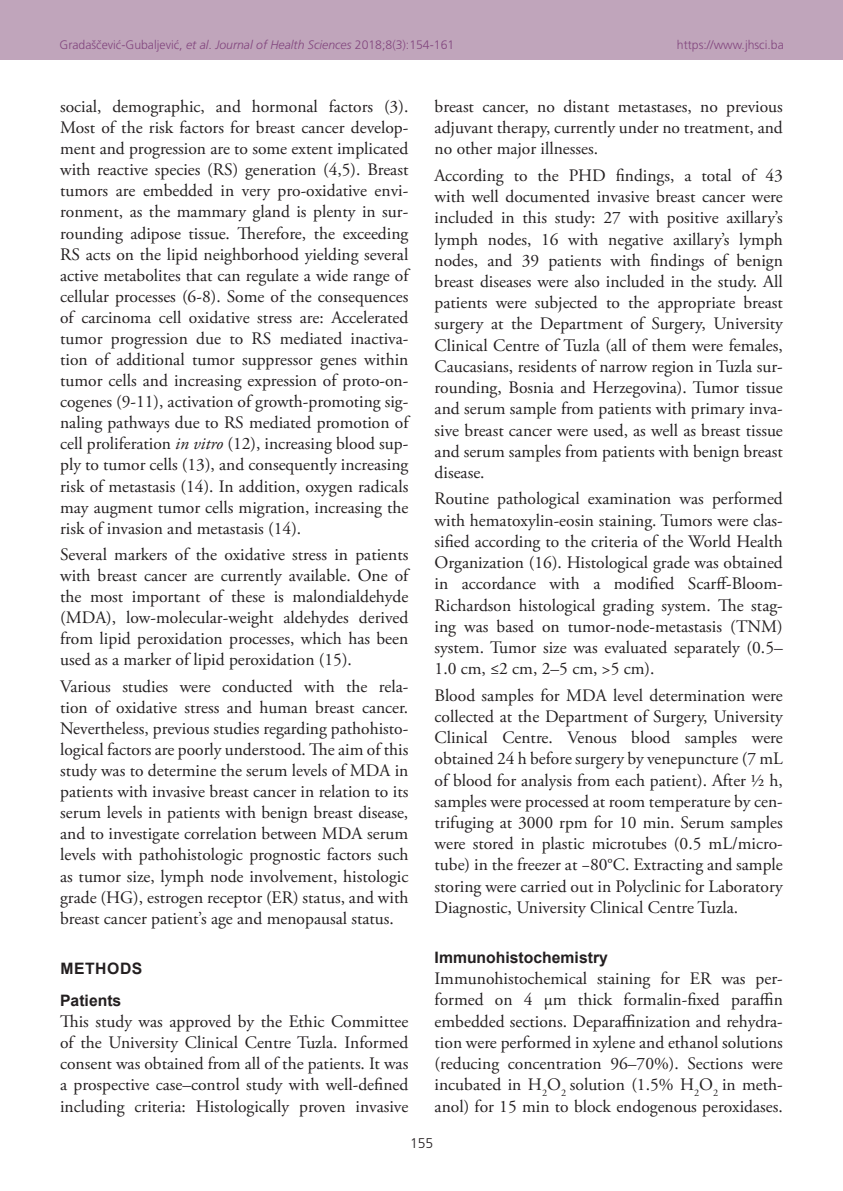
<style>
.page{position:relative;width:843px;height:1191px;background:#fff}
.page>*{position:absolute;margin:0;border:0;box-sizing:border-box;transform-origin:0 0}
.TX{font:17.5px/21px "Adobe Garamond Pro";color:#231f20;text-align:justify}
.t1{font:700 15.75px "Arial";color:#231f20}
.t2{font:700 15.75px "Arial";letter-spacing:.035em;color:#231f20}
.RF{font:300 14px "Frutiger CE";color:#231f20}
.RH{font:300 12.25px "Frutiger CE";color:#82467e}
.s1{font-style:italic}
</style>
<div class="page">
<div style="left:0;top:0;width:843px;height:60px;background:#c0a5bb"></div>
<p class="RH" style="left:60px;top:37px;width:396px">Gradaščević-Gubaljević, <span class="s1">et al</span>. <span class="s1">Journal of Health Sciences</span> 2018;8(3):154-161</p>
<p class="RH" style="left:677px;top:37px;width:108px">https://www.jhsci.ba</p>
<p class="TX" style="left:60px;top:97px;width:350px">social, demographic, and hormonal factors (3).<br>Most of the risk factors for breast cancer develop&shy;ment and progression are to some extent implicated with reactive species (RS) generation (4,5). Breast tumors are embedded in very pro-oxidative envi&shy;ronment, as the mammary gland is plenty in sur&shy;rounding adipose tissue. Therefore, the exceeding RS acts on the lipid neighborhood yielding several active metabolites that can regulate a wide range of cellular processes (6-8). Some of the consequences of carcinoma cell oxidative stress are: Accelerated tumor progression due to RS mediated inactiva&shy;tion of additional tumor suppressor genes within tumor cells and increasing expression of proto-on&shy;cogenes (9-11), activation of growth-promoting sig&shy;naling pathways due to RS mediated promotion of cell proliferation <span class="s1">in vitro</span> (12), increasing blood sup&shy;ply to tumor cells (13), and consequently increasing risk of metastasis (14). In addition, oxygen radicals may augment tumor cells migration, increasing the risk of invasion and metastasis (14).</p>
<p class="TX" style="left:60px;top:544px;width:350px">Several markers of the oxidative stress in patients with breast cancer are currently available. One of the most important of these is malondialdehyde (MDA), low-molecular-weight aldehydes derived from lipid peroxidation processes, which has been used as a marker of lipid peroxidation (15).</p>
<p class="TX" style="left:60px;top:676px;width:350px">Various studies were conducted with the rela&shy;tion of oxidative stress and human breast cancer.<br>Nevertheless, previous studies regarding pathohisto&shy;logical factors are poorly understood. The aim of this study was to determine the serum levels of MDA in patients with invasive breast cancer in relation to its serum levels in patients with benign breast disease, and to investigate correlation between MDA serum levels with pathohistologic prognostic factors such as tumor size, lymph node involvement, histologic grade (HG), estrogen receptor (ER) status, and with breast cancer patient’s age and menopausal status.</p>
<h1 class="t2" style="left:60px;top:957px;width:84px">METHODS</h1>
<h2 class="t1" style="left:60px;top:989px;width:63px">Patients</h2>
<p class="TX" style="left:60px;top:1012px;width:350px">This study was approved by the Ethic Committee of the University Clinical Centre Tuzla. Informed consent was obtained from all of the patients. It was a prospective case–control study with well-defined including criteria: Histologically proven invasive</p>
<p class="TX" style="left:435px;top:97px;width:350px">breast cancer, no distant metastases, no previous adjuvant therapy, currently under no treatment, and no other major illnesses.</p>
<p class="TX" style="left:435px;top:165px;width:350px">According to the PHD findings, a total of 43 with well documented invasive breast cancer were included in this study: 27 with positive axillary’s lymph nodes, 16 with negative axillary’s lymph nodes, and 39 patients with findings of benign breast diseases were also included in the study. All patients were subjected to the appropriate breast surgery at the Department of Surgery, University Clinical Centre of Tuzla (all of them were females, Caucasians, residents of narrow region in Tuzla sur&shy;rounding, Bosnia and Herzegovina). Tumor tissue and serum sample from patients with primary inva&shy;sive breast cancer were used, as well as breast tissue and serum samples from patients with benign breast disease.</p>
<p class="TX" style="left:435px;top:489px;width:350px">Routine pathological examination was performed with hematoxylin-eosin staining. Tumors were clas&shy;sified according to the criteria of the World Health Organization (16). Histological grade was obtained in accordance with a modified Scarff-Bloom-Richardson histological grading system. The stag&shy;ing was based on tumor-node-metastasis (TNM) system. Tumor size was evaluated separately (0.5– 1.0 cm, ≤2 cm, 2–5 cm, &gt;5 cm).</p>
<p class="TX" style="left:435px;top:685px;width:350px">Blood samples for MDA level determination were collected at the Department of Surgery, University Clinical Centre. Venous blood samples were obtained 24 h before surgery by venepuncture (7 mL of blood for analysis from each patient). After ½ h, samples were processed at room temperature by cen&shy;trifuging at 3000 rpm for 10 min. Serum samples were stored in plastic microtubes (0.5 mL/micro&shy;tube) in the freezer at −80°C. Extracting and sample storing were carried out in Polyclinic for Laboratory Diagnostic, University Clinical Centre Tuzla.</p>
<h2 class="t1" style="left:435px;top:946px;width:175px">Immunohistochemistry</h2>
<p class="TX" style="left:435px;top:968px;width:350px">Immunohistochemical staining for ER was per&shy;formed on 4 μm thick formalin-fixed paraffin embedded sections. Deparaffinization and rehydra&shy;tion were performed in xylene and ethanol solutions (reducing concentration 96–70%). Sections were incubated in H<sub>2</sub>O<sub>2</sub> solution (1.5% H<sub>2</sub>O<sub>2</sub> in meth&shy;anol) for 15 min to block endogenous peroxidases.</p>
<p class="RF" style="left:410px;top:1134px;width:25px">155</p>
</div>
